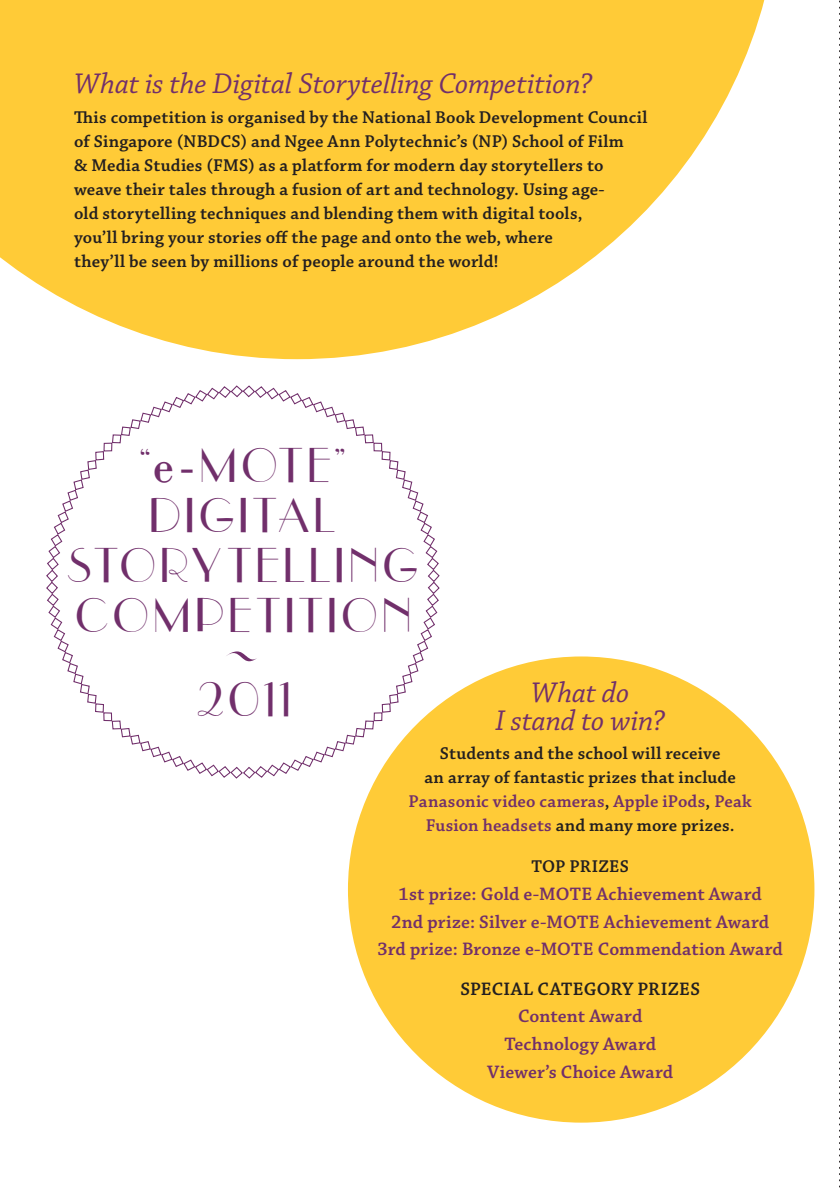
<style>
.page{position:relative;width:840px;height:1191px;background:#fff}
.page>*{position:absolute;margin:0;border:0;box-sizing:border-box;transform-origin:0 0}
.t1{font:49.6px/50px "Upper East Side";letter-spacing:.1em;color:#712f6b;text-align:center}
.text{font:italic 30px/28px "Chaparral Pro";letter-spacing:-.005em;color:#712f6b;text-align:center}
.text-2{font:600 19px "Chaparral Pro";letter-spacing:.005em;color:#712f6b}
.text-3{font:600 19px "Chaparral Pro";letter-spacing:.01em;color:#231f20}
.text-4{font:600 18px/24px "Chaparral Pro";letter-spacing:.01em;color:#231f20;text-align:center}
.s1{font-family:"Bodoni"}
.s2{color:#712f6b}
</style>
<div class="page">
<svg style="left:0;top:0;width:765px;height:359px;fill:#ffcb37"></svg>
<div style="left:348px;top:656px;width:466px;height:466px;background:#ffcb37;border-radius:50%"></div>
<div style="left:373px;top:712px;width:9px;height:9px;border:1px solid #712f6b"></div>
<svg style="left:381px;top:450px;width:59px;height:263px"></svg>
<div style="left:373px;top:442px;width:9px;height:9px;border:1px solid #712f6b"></div>
<svg style="left:112px;top:385px;width:262px;height:59px"></svg>
<div style="left:103px;top:442px;width:9px;height:9px;border:1px solid #712f6b"></div>
<svg style="left:46px;top:450px;width:59px;height:263px"></svg>
<div style="left:103px;top:712px;width:9px;height:9px;border:1px solid #712f6b"></div>
<svg style="left:111px;top:720px;width:263px;height:59px"></svg>
<svg style="left:226px;top:651px;width:31px;height:10px"></svg>
<svg style="left:839px;top:0;width:1px;height:1188px"></svg>
<p class="text" style="left:74px;top:71px;width:519px">What is the Digital Storytelling Competition?</p>
<p class="text-4" style="left:74px;top:105px;width:574px;text-align:left">This competition is organised by the National Book Development Council of Singapore (NBDCS) and Ngee Ann Polytechnic’s (NP) School of Film<br>&amp; Media Studies (FMS) as a platform for modern day storytellers to weave their tales through a fusion of art and technology. Using age-<br>old storytelling techniques and blending them with digital tools,<br>you’ll bring your stories off the page and onto the web, where<br>they’ll be seen by millions of people around the world!</p>
<p class="t1" style="left:67px;top:442px;width:352px">“<span class="s1">e</span>-MOTE”<br>DIGITAL<br>STORYTELLING<br>COMPETITION</p>
<p class="t1" style="left:197px;top:676px;width:94px">2011</p>
<p class="text" style="left:495px;top:679px;width:171px">What do<br>I stand to win?</p>
<p class="text-4" style="left:408px;top:742px;width:344px">Students and the school will receive<br>an array of fantastic prizes that include <span class="s2">Panasonic video cameras</span>, <span class="s2">Apple iPods</span>, <span class="s2">Peak Fusion headsets</span> and many more prizes.</p>
<p class="text-4" style="left:531px;top:855px;width:99px">TOP PRIZES</p>
<p class="text-2" style="left:398px;top:883px;width:364px">1st prize: Gold e-MOTE Achievement Award</p>
<p class="text-2" style="left:391px;top:911px;width:379px">2nd prize: Silver e-MOTE Achievement Award</p>
<p class="text-2" style="left:377px;top:938px;width:406px">3rd prize: Bronze e-MOTE Commendation Award</p>
<p class="text-3" style="left:460px;top:977px;width:241px">SPECIAL CATEGORY PRIZES</p>
<p class="text-2" style="left:518px;top:1005px;width:125px">Content Award</p>
<p class="text-2" style="left:504px;top:1033px;width:153px">Technology Award</p>
<p class="text-2" style="left:487px;top:1060px;width:187px">Viewer’s Choice Award</p>
</div>
